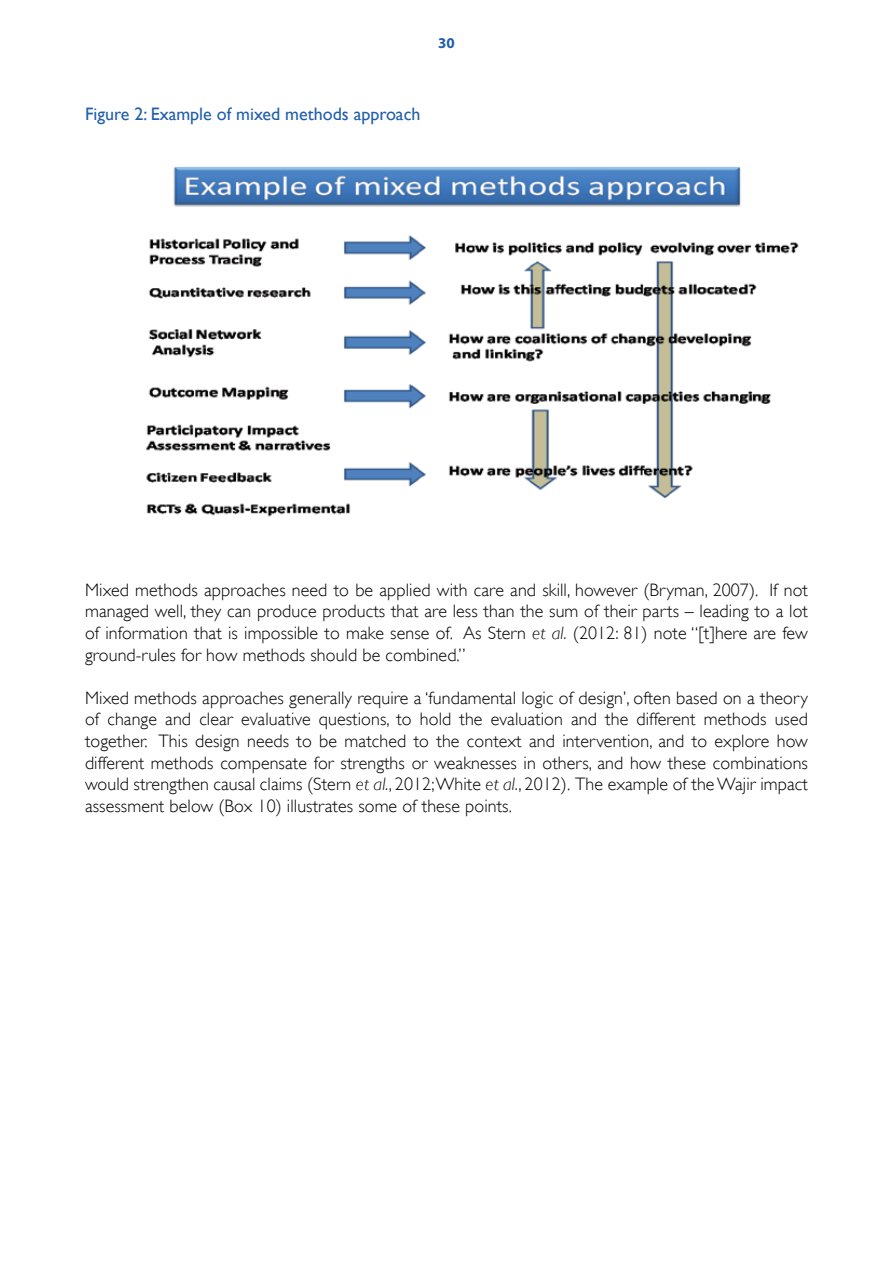
<style>
.page{position:relative;width:893px;height:1263px;background:#fff}
.page>*{position:absolute;margin:0;border:0;box-sizing:border-box;transform-origin:0 0}
.t1{font:300 18px/21.6px "Gill Sans";letter-spacing:.005em;color:#000;text-align:justify}
.t2{font:18px "Gill Sans";color:#215eac}
.t3{font:700 15px "Myriad Pro";color:#215eac}
.s1{font-style:italic}
</style>
<div class="page">
<img style="left:145px;top:166px;width:654px;height:351px">
<p class="t3" style="left:438px;top:33px;width:18px">30</p>
<p class="t2" style="left:85px;top:104px;width:337px">Figure 2: Example of mixed methods approach</p>
<p class="t1" style="left:85px;top:579px;width:724px">Mixed methods approaches need to be applied with care and skill, however (Bryman, 2007). If not managed well, they can produce products that are less than the sum of their parts – leading to a lot of information that is impossible to make sense of. As Stern <span class="s1">et al.</span> (2012: 81) note “[t]here are few ground-rules for how methods should be combined.”</p>
<p class="t1" style="left:85px;top:687px;width:724px">Mixed methods approaches generally require a ‘fundamental logic of design’, often based on a theory of change and clear evaluative questions, to hold the evaluation and the different methods used together. This design needs to be matched to the context and intervention, and to explore how different methods compensate for strengths or weaknesses in others, and how these combinations would strengthen causal claims (Stern <span class="s1">et al.</span>, 2012; White <span class="s1">et al.</span>, 2012). The example of the Wajir impact assessment below (Box 10) illustrates some of these points.</p>
</div>
